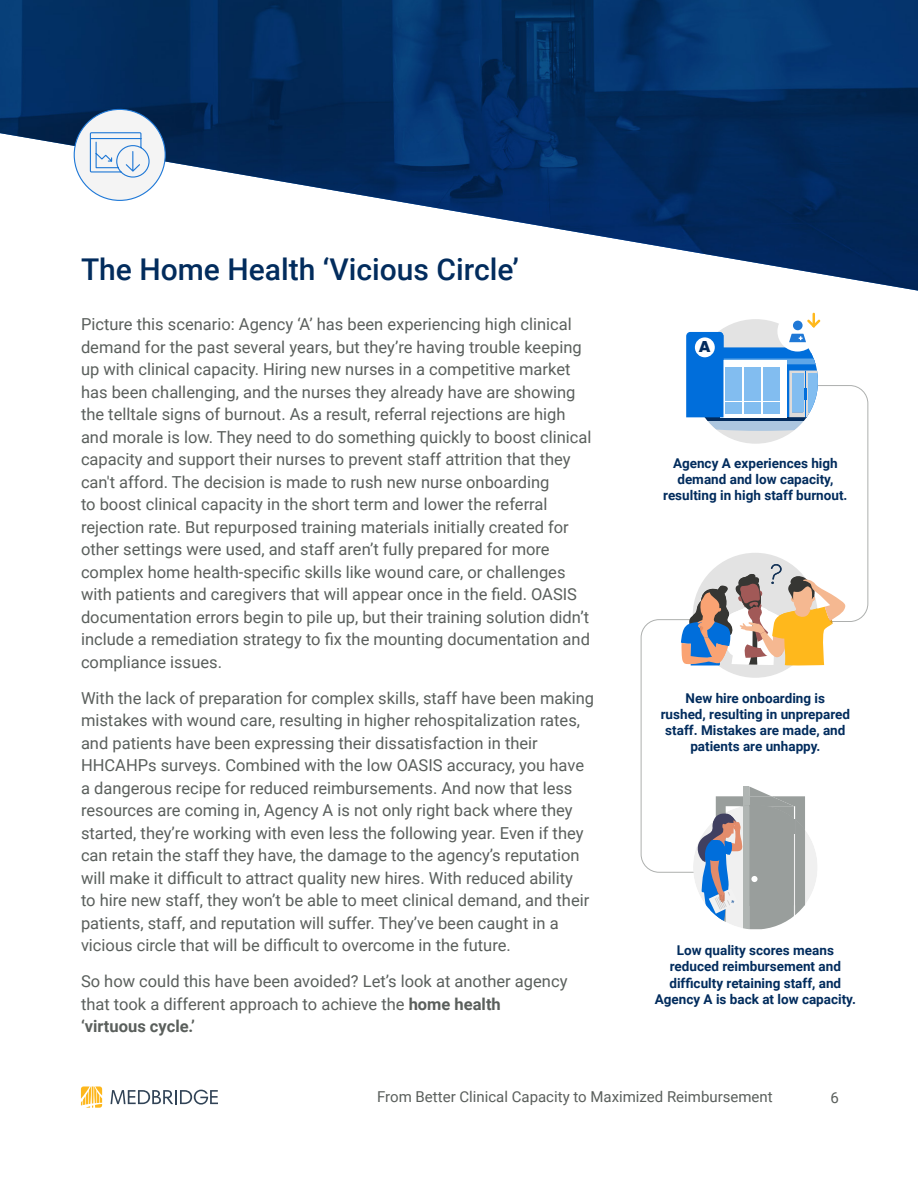
<style>
.page{position:relative;width:918px;height:1188px;background:#fff}
.page>*{position:absolute;margin:0;border:0;box-sizing:border-box;transform-origin:0 0}
.t1{font:500 30px "Roboto";color:#022c5d}
.t2{font:16.5px/22.5px "Roboto";color:#5a5f5c}
.t3{font:800 15.6px "Poppins";color:#032b5c}
.t4{font:15px "Roboto";color:#5a5f5c}
.t5{font:700 13.5px/16.2px "Roboto";color:#022c5d;text-align:center}
.s1{font-weight:700}
</style>
<div class="page">
<svg style="left:110px;top:1090px;width:108px;height:15px"></svg>
<svg style="left:81px;top:1087px;width:21px;height:21px"></svg>
<div style="left:641px;top:619px;width:112px;height:254px;border:1px solid #5a5f5c;border-radius:18px"></div>
<div style="left:740px;top:369px;width:30px;height:536px;background:#fff"></div>
<img style="left:0;top:0;width:918px;height:291px">
<div style="left:74px;top:109px;width:91px;height:91px;background:#f4f4f4;border-radius:50%"></div>
<svg style="left:89px;top:132px;width:61px;height:46px"></svg>
<svg style="left:693px;top:786px;width:124px;height:143px"></svg>
<div style="left:693px;top:553px;width:125px;height:125px;background:#e3e3e3;border-radius:50%"></div>
<svg style="left:681px;top:564px;width:166px;height:102px"></svg>
<div style="left:693px;top:319px;width:125px;height:125px;background:#e3e3e3;border-radius:50%"></div>
<svg style="left:686px;top:313px;width:134px;height:118px"></svg>
<h1 class="t1" style="left:81px;top:248px;width:440px">The Home Health ‘Vicious Circle’</h1>
<p class="t2" style="left:81px;top:313px;width:512px">Picture this scenario: Agency ‘A’ has been experiencing high clinical demand for the past several years, but they’re having trouble keeping up with clinical capacity. Hiring new nurses in a competitive market has been challenging, and the nurses they already have are showing the telltale signs of burnout. As a result, referral rejections are high and morale is low. They need to do something quickly to boost clinical capacity and support their nurses to prevent staff attrition that they can't afford. The decision is made to rush new nurse onboarding<br>to boost clinical capacity in the short term and lower the referral rejection rate. But repurposed training materials initially created for other settings were used, and staff aren’t fully prepared for more complex home health-specific skills like wound care, or challenges with patients and caregivers that will appear once in the field. OASIS documentation errors begin to pile up, but their training solution didn’t include a remediation strategy to fix the mounting documentation and compliance issues.</p>
<p class="t2" style="left:81px;top:686px;width:515px">With the lack of preparation for complex skills, staff have been making mistakes with wound care, resulting in higher rehospitalization rates, and patients have been expressing their dissatisfaction in their HHCAHPs surveys. Combined with the low OASIS accuracy, you have a dangerous recipe for reduced reimbursements. And now that less resources are coming in, Agency A is not only right back where they started, they’re working with even less the following year. Even if they can retain the staff they have, the damage to the agency’s reputation will make it difficult to attract quality new hires. With reduced ability<br>to hire new staff, they won’t be able to meet clinical demand, and their patients, staff, and reputation will suffer. They’ve been caught in a vicious circle that will be difficult to overcome in the future.</p>
<p class="t2" style="left:81px;top:970px;width:488px">So how could this have been avoided? Let’s look at another agency that took a different approach to achieve the <span class="s1">home health ‘virtuous cycle.’</span></p>
<p class="t3" style="left:699px;top:338px;width:13px">A</p>
<p class="t5" style="left:663px;top:454px;width:186px">Agency A experiences high demand and low capacity, resulting in high staff burnout.</p>
<p class="t5" style="left:661px;top:689px;width:191px">New hire onboarding is<br>rushed, resulting in unprepared staff. Mistakes are made, and patients are unhappy.</p>
<p class="t5" style="left:655px;top:942px;width:203px">Low quality scores means reduced reimbursement and difficulty retaining staff, and<br>Agency A is back at low capacity.</p>
<p class="t4" style="left:377px;top:1086px;width:397px">From Better Clinical Capacity to Maximized Reimbursement</p>
<p class="t4" style="left:831px;top:1087px;width:10px">6</p>
</div>
